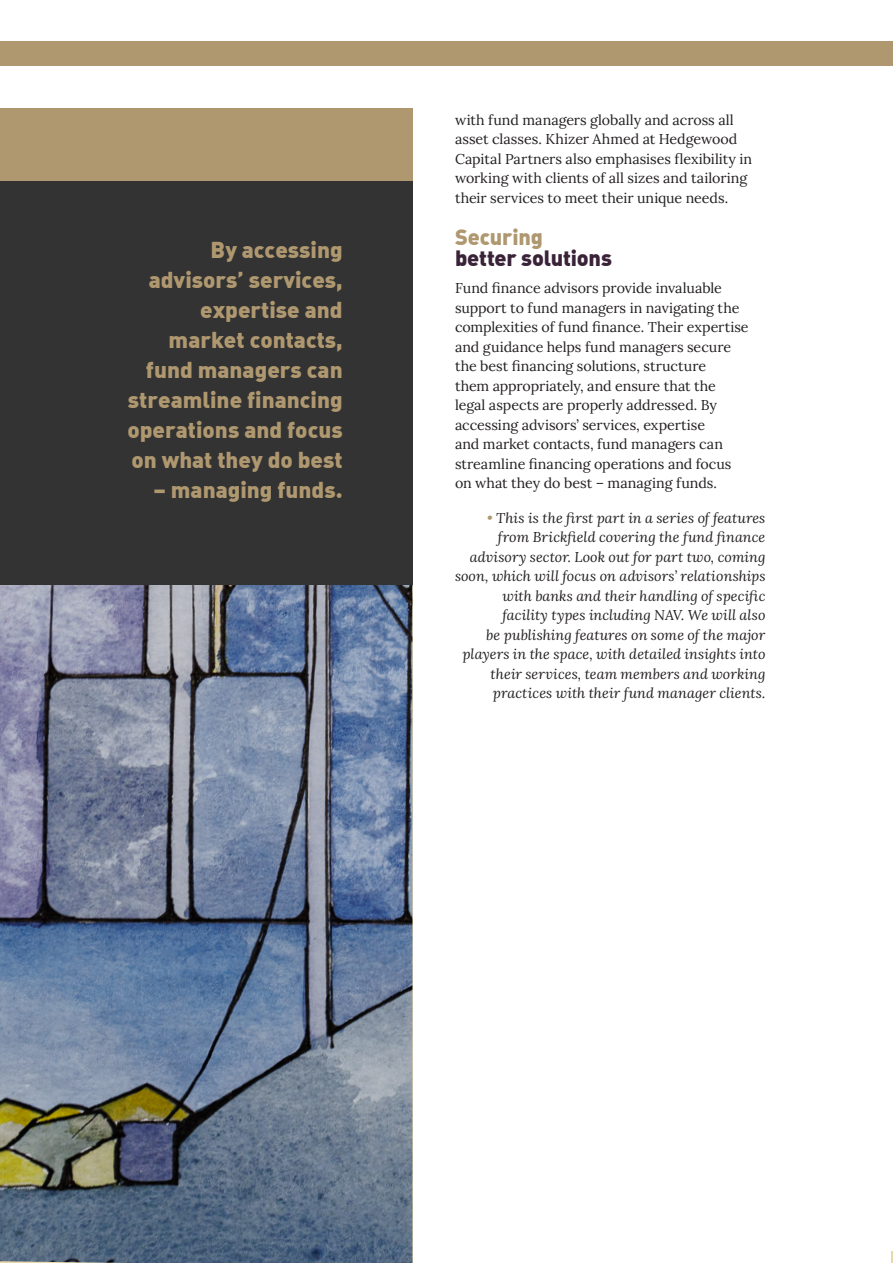
<style>
.page{position:relative;width:893px;height:1263px;background:#fff}
.page>*{position:absolute;margin:0;border:0;box-sizing:border-box;transform-origin:0 0}
.t1{font:900 22.5px/30px "DIN Alternate";color:#af986f;text-align:right}
.yiv3107631561msonormal{font:21.6px/21px "DIN Black Alternate";letter-spacing:-.005em;color:#3a2238}
.yiv3107631561msonormal-2{font:14.25px/19.5px "Lora";color:#231f20}
.yiv3107631561msonormal-3{font:italic 14.25px/19.5px "Lora";letter-spacing:.005em;color:#231f20;text-align:right}
.s1{color:#af986f}
</style>
<div class="page">
<hr style="left:892px;top:682px;width:1px;height:581px;background:#333">
<img style="left:0;top:585px;width:412px;height:678px">
<div style="left:0;top:181px;width:412px;height:404px;background:#333"></div>
<div style="left:0;top:108px;width:412px;height:73px;background:#af986f"></div>
<div style="left:0;top:41px;width:893px;height:24px;background:#af986f"></div>
<p class="t1" style="left:127px;top:233px;width:217px">By accessing advisors’ services, expertise and market contacts, fund managers can streamline financing operations and focus on what they do best</p>
<p class="t1" style="left:153px;top:473px;width:191px">– managing funds.</p>
<p class="yiv3107631561msonormal-2" style="left:455px;top:109px;width:299px">with fund managers globally and across all asset classes. Khizer Ahmed at Hedgewood Capital Partners also emphasises flexibility in working with clients of all sizes and tailoring their services to meet their unique needs.</p>
<p class="yiv3107631561msonormal" style="left:455px;top:226px;width:158px"><span class="s1">Securing<br></span>better solutions</p>
<p class="yiv3107631561msonormal-2" style="left:455px;top:277px;width:295px">Fund finance advisors provide invaluable support to fund managers in navigating the complexities of fund finance. Their expertise and guidance helps fund managers secure the best financing solutions, structure<br>them appropriately, and ensure that the legal aspects are properly addressed. By accessing advisors’ services, expertise<br>and market contacts, fund managers can streamline financing operations and focus on what they do best – managing funds.</p>
<p class="yiv3107631561msonormal-3" style="left:455px;top:507px;width:312px"><span class="s1">•</span> This is the first part in a series of features from Brickfield covering the fund finance advisory sector. Look out for part two, coming soon, which will focus on advisors’ relationships with banks and their handling of specific facility types including NAV. We will also<br>be publishing features on some of the major players in the space, with detailed insights into their services, team members and working practices with their fund manager clients.</p>
</div>
